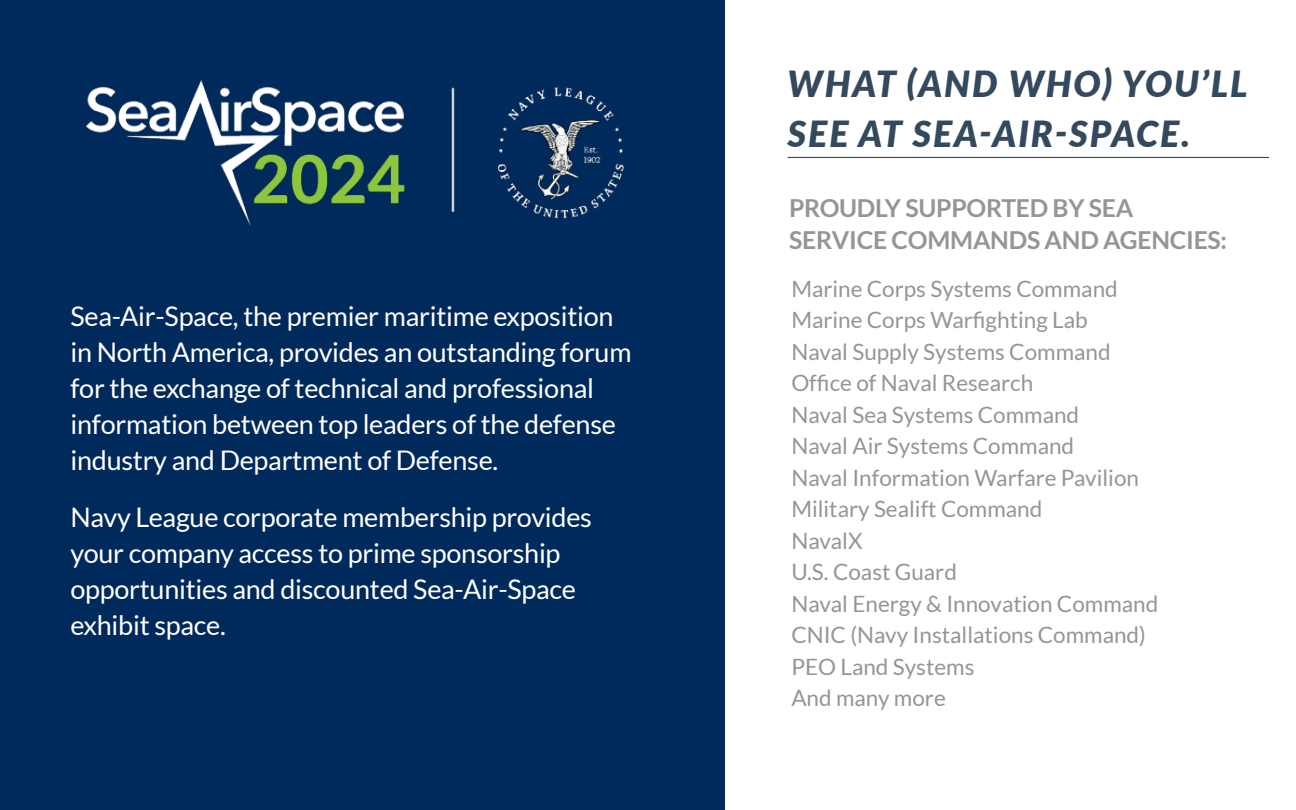
<style>
.page{position:relative;width:1296px;height:810px;background:#fff}
.page>*{position:absolute;margin:0;border:0;box-sizing:border-box;transform-origin:0 0}
.t1{font:italic 900 36px/49.5px "Lato";letter-spacing:.05em;color:#34495e}
.t2{font:27px/36px "Lato";letter-spacing:-.01em;color:#fff}
.t3{font:700 24.75px/31.5px "Lato";letter-spacing:-.01em;color:#939597}
.t4{font:22.5px/31.5px "Lato";color:#939597}
</style>
<div class="page">
<div style="left:0;top:0;width:725px;height:810px;background:#002a5b"></div>
<hr style="left:788px;top:157px;width:481px;height:1px;background:#34495e">
<img style="left:86px;top:80px;width:538px;height:146px">
<p class="t2" style="left:70px;top:300px;width:563px">Sea-Air-Space, the premier maritime exposition in North America, provides an outstanding forum for the exchange of technical and professional information between top leaders of the defense industry and Department of Defense.</p>
<p class="t2" style="left:70px;top:500px;width:523px">Navy League corporate membership provides your company access to prime sponsorship opportunities and discounted Sea-Air-Space exhibit space.</p>
<h1 class="t1" style="left:788px;top:58px;width:462px">WHAT (AND WHO) YOU’LL<br>SEE AT SEA-AIR-SPACE.</h1>
<p class="t3" style="left:789px;top:194px;width:440px">PROUDLY SUPPORTED BY SEA<br>SERVICE COMMANDS AND AGENCIES:</p>
<p class="t4" style="left:791px;top:274px;width:368px">Marine Corps Systems Command<br>Marine Corps Warfighting Lab<br>Naval Supply Systems Command<br>Office of Naval Research<br>Naval Sea Systems Command<br>Naval Air Systems Command<br>Naval Information Warfare Pavilion<br>Military Sealift Command<br>NavalX<br>U.S. Coast Guard<br>Naval Energy &amp; Innovation Command<br>CNIC (Navy Installations Command)<br>PEO Land Systems<br>And many more</p>
</div>
